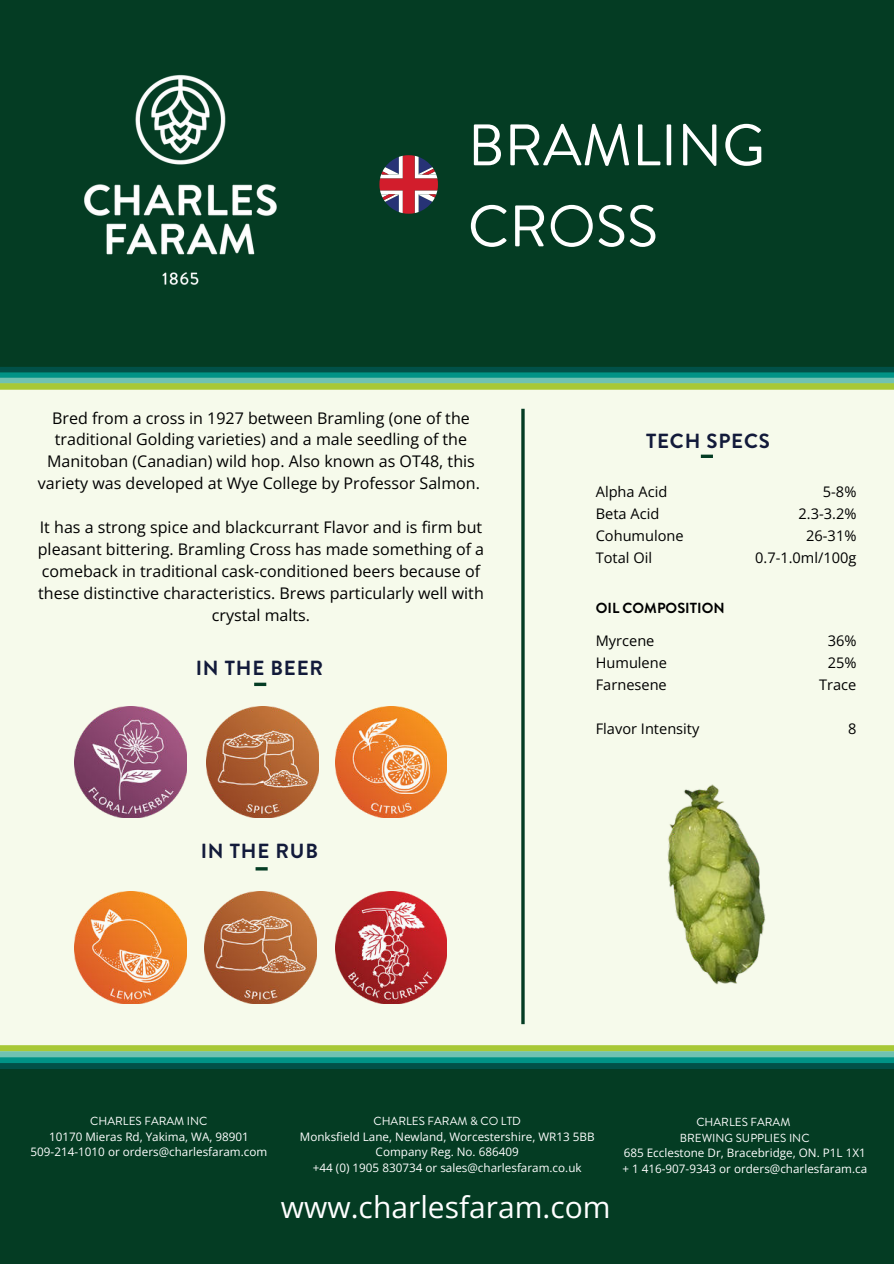
<style>
.page{position:relative;width:894px;height:1264px;background:#fff}
.page>*{position:absolute;margin:0;border:0;box-sizing:border-box;transform-origin:0 0}
.t1{font:58.35px/81px "Brandon Grotesque";color:#fff}
.t2{font:30px "Open Sans";color:#fff}
.t3{font:700 20.4px "Brandon Grotesque";letter-spacing:.04em;color:#121a3a}
.t4{font:16.05px/21.9px "Open Sans";color:#000;text-align:center}
.t5{font:14.55px/21.9px "Open Sans";color:#000}
.t6{font:700 14.55px "Brandon Grotesque";color:#000}
.t7{font:11.7px/15.6px "Open Sans";color:#fff;text-align:center}
.t8{font:11.7px/15.6px "Brandon Grotesque";color:#fff;text-align:center}
</style>
<div class="page">
<div style="left:0;top:0;width:893px;height:1263px;background:#f6faeb"></div>
<div style="left:0;top:384px;width:893px;height:6px;background:#bcd566"></div>
<div style="left:0;top:0;width:893px;height:372px;background:#043c23"></div>
<div style="left:0;top:367px;width:893px;height:5px;background:#015148"></div>
<div style="left:0;top:372px;width:893px;height:6px;background:#009386"></div>
<div style="left:0;top:378px;width:893px;height:5px;background:#70c2b2"></div>
<div style="left:0;top:383px;width:893px;height:6px;background:#a7c836"></div>
<svg style="left:700px;top:454px;width:12px;height:4px"></svg>
<svg style="left:254px;top:682px;width:12px;height:4px"></svg>
<svg style="left:255px;top:867px;width:12px;height:3px"></svg>
<hr style="left:521px;top:409px;width:3px;height:615px;background:#043c23">
<img style="left:75px;top:706px;width:111px;height:111px">
<img style="left:335px;top:706px;width:111px;height:111px">
<img style="left:335px;top:891px;width:111px;height:112px">
<img style="left:75px;top:891px;width:111px;height:112px">
<img style="left:207px;top:706px;width:111px;height:111px">
<img style="left:205px;top:891px;width:111px;height:112px">
<img style="left:84px;top:74px;width:193px;height:211px">
<svg style="left:379px;top:155px;width:59px;height:59px"></svg>
<img style="left:667px;top:784px;width:99px;height:201px">
<div style="left:0;top:1068px;width:893px;height:195px;background:#043c23"></div>
<div style="left:0;top:1063px;width:893px;height:6px;background:#015148"></div>
<div style="left:0;top:1057px;width:893px;height:6px;background:#009386"></div>
<div style="left:0;top:1051px;width:893px;height:6px;background:#70c2b2"></div>
<div style="left:0;top:1045px;width:893px;height:6px;background:#a7c836"></div>
<h1 class="t1" style="left:468px;top:106px;width:298px">BRAMLING<br>CROSS</h1>
<p class="t4" style="left:38px;top:406px;width:443px">Bred from a cross in 1927 between Bramling (one of the traditional Golding varieties) and a male seedling of the Manitoban (Canadian) wild hop. Also known as OT48, this variety was developed at Wye College by Professor Salmon.</p>
<p class="t4" style="left:38px;top:516px;width:447px">It has a strong spice and blackcurrant Flavor and is firm but pleasant bittering. Bramling Cross has made something of a comeback in traditional cask-conditioned beers because of these distinctive characteristics. Brews particularly well with crystal malts.</p>
<p class="t3" style="left:196px;top:653px;width:129px">IN THE BEER</p>
<p class="t3" style="left:201px;top:837px;width:119px">IN THE RUB</p>
<p class="t3" style="left:646px;top:426px;width:125px">TECH SPECS</p>
<p class="t5" style="left:595px;top:480px;width:89px">Alpha Acid<br>Beta Acid<br>Cohumulone<br>Total Oil</p>
<p class="t5" style="left:755px;top:480px;width:103px;text-align:right">5-8%<br>2.3-3.2%<br>26-31%<br>0.7-1.0ml/100g</p>
<p class="t6" style="left:595px;top:598px;width:130px">OIL COMPOSITION</p>
<p class="t5" style="left:595px;top:629px;width:73px">Myrcene<br>Humulene<br>Farnesene</p>
<p class="t5" style="left:595px;top:717px;width:105px">Flavor Intensity</p>
<p class="t5" style="left:819px;top:629px;width:39px;text-align:center">36%<br>25%<br>Trace</p>
<p class="t5" style="left:847px;top:717px;width:10px">8</p>
<p class="t8" style="left:90px;top:1113px;width:119px">CHARLES FARAM INC</p>
<p class="t7" style="left:31px;top:1128px;width:238px">10170 Mieras Rd, Yakima, WA, 98901<br>509-214-1010 or orders@charlesfaram.com</p>
<p class="t8" style="left:373px;top:1113px;width:149px">CHARLES FARAM &amp; CO LTD</p>
<p class="t7" style="left:300px;top:1128px;width:296px">Monksfield Lane, Newland, Worcestershire, WR13 5BB<br>Company Reg. No. 686409<br>+44 (0) 1905 830734 or sales@charlesfaram.co.uk</p>
<h2 class="t2" style="left:281px;top:1186px;width:331px">www.charlesfaram.com</h2>
<p class="t8" style="left:679px;top:1114px;width:131px">CHARLES FARAM<br>BREWING SUPPLIES INC</p>
<p class="t7" style="left:622px;top:1144px;width:246px;text-align:left">685 Ecclestone Dr, Bracebridge, ON. P1L 1X1 + 1 416-907-9343 or orders@charlesfaram.ca</p>
</div>
